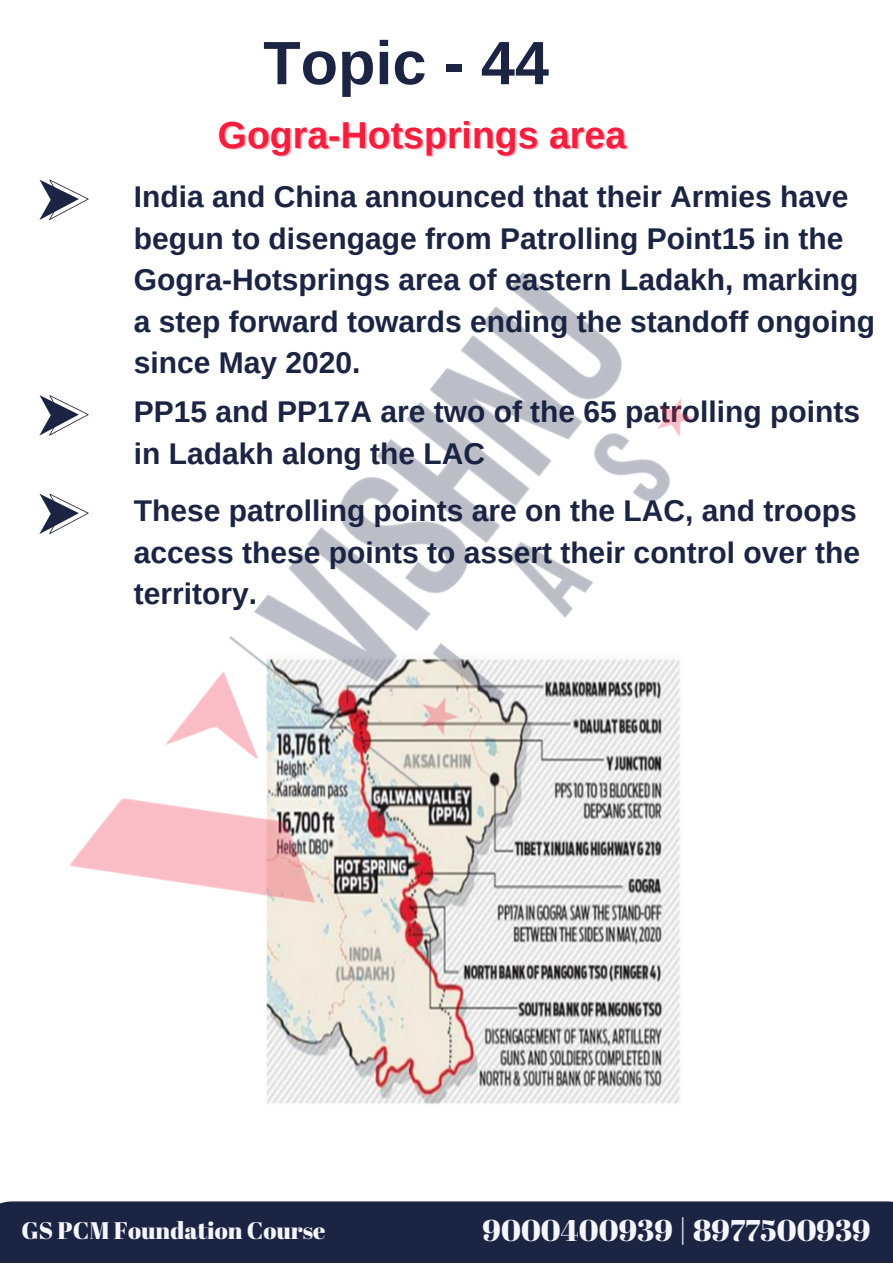
<style>
.page{position:relative;width:893px;height:1264px;background:#fff}
.page>*{position:absolute;margin:0;border:0;box-sizing:border-box;transform-origin:0 0}
.t1{font:700 61.2px "Arimo";color:#1b2443}
.t2{font:700 37.5px "Arimo";color:#f31e3e}
.t3{font:700 30px/41.5px "Arimo";color:#1b2443}
.t4{font:30px "Abril Fatface";color:#f4f6fc}
.t5{font:24px "Abril Fatface";color:#f4f6fc}
</style>
<div class="page">
<svg style="left:39px;top:179px;width:50px;height:41px"></svg>
<img style="left:266px;top:1037px;width:414px;height:67px">
<img style="left:39px;top:272px;width:655px;height:765px">
<div style="left:0;top:1201px;width:892px;height:61px;background:#1b2443"></div>
<p class="t1" style="left:263px;top:29px;width:287px">Topic - 44</p>
<p class="t2" style="left:218px;top:114px;width:410px">Gogra-Hotsprings area</p>
<p class="t3" style="left:134px;top:176px;width:742px">India and China announced that their Armies have begun to disengage from Patrolling Point15 in the Gogra-Hotsprings area of eastern Ladakh, marking a step forward towards ending the standoff ongoing since May 2020.</p>
<p class="t3" style="left:134px;top:391px;width:727px">PP15 and PP17A are two of the 65 patrolling points in Ladakh along the LAC</p>
<p class="t3" style="left:134px;top:490px;width:728px;text-align:justify">These patrolling points are on the LAC, and troops access these points to assert their control over the territory.</p>
<p class="t5" style="left:22px;top:1213px;width:305px">GS PCM Foundation Course</p>
<p class="t4" style="left:482px;top:1209px;width:389px">9000400939 | 8977500939</p>
</div>
